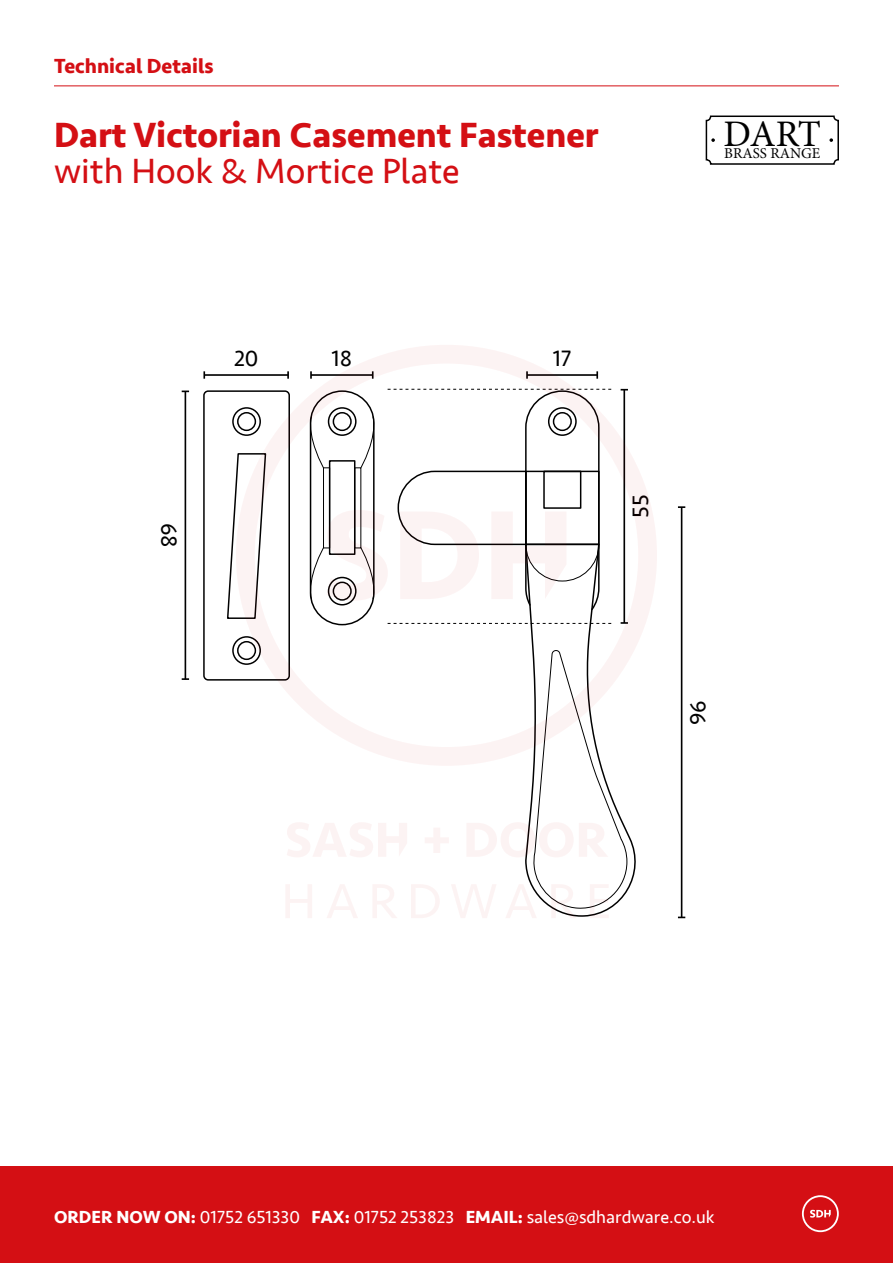
<style>
.page{position:relative;width:893px;height:1263px;background:#fff}
.page>*{position:absolute;margin:0;border:0;box-sizing:border-box;transform-origin:0 0}
.t1{font:37.5px "Minion Pro";color:#000}
.t2{font:700 36px "Seravek";color:#d40f14}
.t3{font:36px "Seravek";color:#d40f14}
.t4{font:22.95px "Seravek";color:#000}
.t5{font:700 21px "Seravek";color:#d40f14}
.t6{font:18px "Seravek";color:#fff}
.t7{font:15px "Minion Pro";color:#000}
.s1{font-weight:700}
</style>
<div class="page">
<div style="left:232px;top:407px;width:29px;height:29px;border:2px solid #000;border-radius:50%"></div>
<div style="left:232px;top:636px;width:29px;height:29px;border:2px solid #000;border-radius:50%"></div>
<div style="left:203px;top:390px;width:87px;height:291px;border:2px solid #000;border-radius:4px"></div>
<svg style="left:227px;top:477px;width:9px;height:142px"></svg>
<div style="left:0;top:1166px;width:893px;height:97px;background:#d40f14"></div>
<svg style="left:802px;top:1195px;width:37px;height:37px"></svg>
<hr style="left:54px;top:85px;width:785px;height:1px;background:#d40f14">
<hr style="left:681px;top:507px;width:1px;height:410px;background:#000">
<svg style="left:678px;top:916px;width:7px;height:2px"></svg>
<svg style="left:678px;top:506px;width:7px;height:2px"></svg>
<hr style="left:204px;top:374px;width:84px;height:2px;background:#000">
<svg style="left:203px;top:371px;width:2px;height:8px"></svg>
<hr style="left:185px;top:391px;width:1px;height:288px;background:#000">
<svg style="left:182px;top:390px;width:7px;height:2px"></svg>
<svg style="left:182px;top:678px;width:7px;height:2px"></svg>
<div style="left:706px;top:116px;width:133px;height:49px;border:2px solid #000;border-radius:4px"></div>
<svg style="left:711px;top:138px;width:4px;height:4px"></svg>
<svg style="left:829px;top:138px;width:4px;height:4px"></svg>
<svg style="left:236px;top:345px;width:421px;height:344px"></svg>
<svg style="left:285px;top:649px;width:342px;height:269px"></svg>
<svg style="left:307px;top:389px;width:304px;height:222px"></svg>
<p class="t5" style="left:54px;top:50px;width:161px">Technical Details</p>
<h2 class="t2" style="left:54px;top:107px;width:546px">Dart Victorian Casement Fastener</h2>
<h2 class="t3" style="left:54px;top:143px;width:407px">with Hook &amp; Mortice Plate</h2>
<h1 class="t1" style="left:724px;top:109px;width:99px">DART</h1>
<p class="t7" style="left:724px;top:143px;width:98px">BRASS RANGE</p>
<p class="t4" style="left:234px;top:341px;width:26px">20</p>
<p class="t4" style="left:332px;top:341px;width:22px">18</p>
<p class="t4" style="left:553px;top:341px;width:20px">17</p>
<p class="t4" style="left:187px;top:523px;width:26px;rotate:90deg">68</p>
<p class="t4" style="left:623px;top:518px;width:25px;rotate:-90deg">55</p>
<p class="t4" style="left:680px;top:725px;width:26px;rotate:-90deg">96</p>
<p class="t6" style="left:54px;top:1203px;width:662px"><span class="s1">ORDER NOW ON:</span> 01752 651330 <span class="s1">FAX:</span> 01752 253823 <span class="s1">EMAIL:</span> sales@sdhardware.co.uk</p>
</div>
